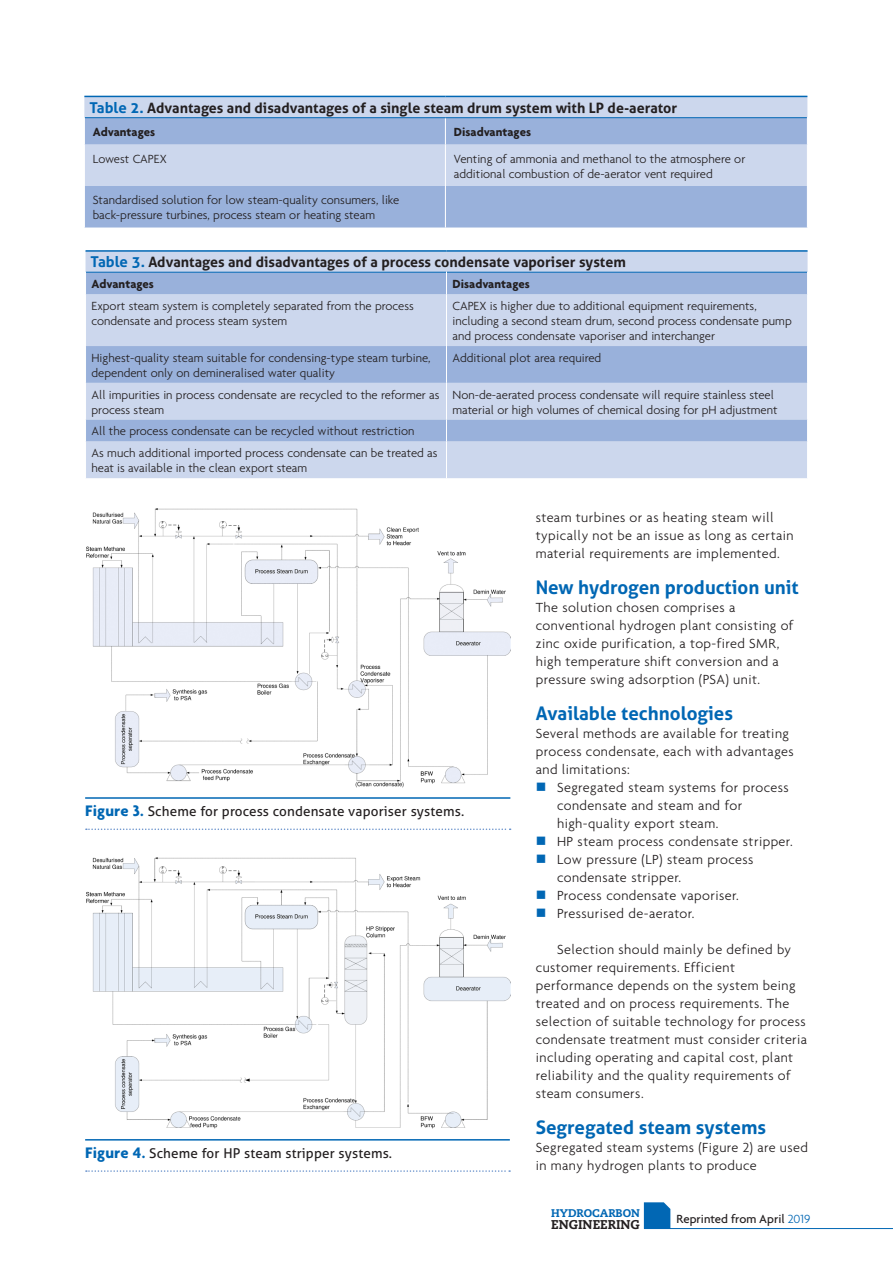
<style>
.page{position:relative;width:893px;height:1263px;background:#fff}
.page>*{position:absolute;margin:0;border:0;box-sizing:border-box;transform-origin:0 0}
.Sub_1{font:700 18.75px "Aller";color:#0167b4}
.Body_Text{font:300 14.25px/18px "Agenda";letter-spacing:.03em;color:#231f20}
.Paragraph_1{font:300 14.25px/18px "Agenda";letter-spacing:.03em;color:#231f20}
.Table_Heading{font:700 14.25px "Aller";color:#231f20}
.t1{font:13.5px "Aller";letter-spacing:.01em;color:#231f20}
.Table_Text{font:300 12.75px/15px "Agenda";color:#231f20}
.Table_Text-2{font:700 12.75px "Agenda";color:#231f20}
.t2{font:500 12.75px "Agenda";color:#231f20}
.t3{font:800 12.75px "Caecilia";color:#231f20}
.t4{font:800 11.1px "Caecilia";color:#0167b4}
.s1{font-size:15px;color:#0167b4}
.s2{font-family:"Agenda";font-weight:700;font-size:16.5px;color:#0167b4}
.s3{color:#0167b4}
.s4{font-weight:300;color:#0167b4}
</style>
<div class="page">
<hr style="left:644px;top:1228px;width:249px;height:1px;background:#0167b4">
<svg style="left:644px;top:1202px;width:26px;height:26px"></svg>
<hr style="left:85px;top:797px;width:425px;height:2px;background:#0167b4">
<svg style="left:86px;top:828px;width:425px;height:2px"></svg>
<div style="left:84px;top:97px;width:723px;height:20px;background:#ccd7ed"></div>
<svg style="left:85px;top:118px;width:722px;height:109px;background:#acbfe1"></svg>
<svg style="left:445px;top:118px;width:1px;height:26px"></svg>
<hr style="left:445px;top:144px;width:1px;height:42px;background:#fff">
<hr style="left:445px;top:186px;width:1px;height:41px;background:#fff">
<hr style="left:84px;top:96px;width:361px;height:1px;background:#0167b4">
<hr style="left:445px;top:96px;width:362px;height:1px;background:#0167b4">
<hr style="left:85px;top:117px;width:360px;height:1px;background:#0167b4">
<hr style="left:445px;top:117px;width:362px;height:1px;background:#0167b4">
<div style="left:86px;top:252px;width:721px;height:226px;background:#ccd7ed"></div>
<svg style="left:86px;top:273px;width:721px;height:168px;background:#b4c5e4"></svg>
<hr style="left:86px;top:250px;width:360px;height:2px;background:#0167b4">
<hr style="left:446px;top:250px;width:361px;height:2px;background:#0167b4">
<hr style="left:86px;top:272px;width:360px;height:1px;background:#0167b4">
<hr style="left:447px;top:272px;width:360px;height:1px;background:#0167b4">
<svg style="left:446px;top:272px;width:1px;height:22px"></svg>
<hr style="left:446px;top:294px;width:1px;height:52px;background:#fff">
<hr style="left:446px;top:346px;width:1px;height:37px;background:#fff">
<hr style="left:446px;top:383px;width:1px;height:37px;background:#fff">
<svg style="left:446px;top:420px;width:1px;height:21px"></svg>
<hr style="left:446px;top:441px;width:1px;height:37px;background:#fff">
<img style="left:86px;top:509px;width:424px;height:278px">
<img style="left:86px;top:858px;width:424px;height:271px">
<hr style="left:85px;top:1139px;width:425px;height:1px;background:#0167b4">
<svg style="left:86px;top:1170px;width:424px;height:2px"></svg>
<p class="Table_Heading" style="left:89px;top:99px;width:589px"><span class="s1">Table 2.</span> Advantages and disadvantages of a single steam drum system with LP de-aerator</p>
<p class="Table_Text-2" style="left:93px;top:124px;width:64px">Advantages</p>
<p class="Table_Text-2" style="left:454px;top:124px;width:79px">Disadvantages</p>
<p class="Table_Text" style="left:93px;top:151px;width:75px">Lowest CAPEX</p>
<p class="Table_Text" style="left:454px;top:151px;width:293px">Venting of ammonia and methanol to the atmosphere or additional combustion of de-aerator vent required</p>
<p class="Table_Text" style="left:93px;top:192px;width:308px">Standardised solution for low steam-quality consumers, like back-pressure turbines, process steam or heating steam</p>
<p class="Table_Heading" style="left:91px;top:253px;width:537px"><span class="s1">Table 3.</span> Advantages and disadvantages of a process condensate vaporiser system</p>
<p class="Table_Text-2" style="left:92px;top:276px;width:64px">Advantages</p>
<p class="Table_Text-2" style="left:452px;top:276px;width:79px">Disadvantages</p>
<p class="Table_Text" style="left:92px;top:298px;width:324px">Export steam system is completely separated from the process condensate and process steam system</p>
<p class="Table_Text" style="left:452px;top:298px;width:341px">CAPEX is higher due to additional equipment requirements, including a second steam drum, second process condensate pump and process condensate vaporiser and interchanger</p>
<p class="Table_Text" style="left:92px;top:350px;width:341px">Highest-quality steam suitable for condensing-type steam turbine, dependent only on demineralised water quality</p>
<p class="Table_Text" style="left:452px;top:350px;width:150px">Additional plot area required</p>
<p class="Table_Text" style="left:92px;top:387px;width:350px">All impurities in process condensate are recycled to the reformer as process steam</p>
<p class="Table_Text" style="left:452px;top:387px;width:327px">Non-de-aerated process condensate will require stainless steel material or high volumes of chemical dosing for pH adjustment</p>
<p class="Table_Text" style="left:92px;top:424px;width:324px">All the process condensate can be recycled without restriction</p>
<p class="Table_Text" style="left:92px;top:445px;width:348px">As much additional imported process condensate can be treated as heat is available in the clean export steam</p>
<p class="t1" style="left:85px;top:803px;width:381px"><span class="s2">Figure 3.</span> Scheme for process condensate vaporiser systems.</p>
<p class="t1" style="left:85px;top:1144px;width:309px"><span class="s2">Figure 4.</span> Scheme for HP steam stripper systems.</p>
<p class="Body_Text" style="left:536px;top:508px;width:259px">steam turbines or as heating steam will typically not be an issue as long as certain material requirements are implemented.</p>
<p class="Sub_1" style="left:536px;top:576px;width:264px">New hydrogen production unit</p>
<p class="Paragraph_1" style="left:536px;top:598px;width:259px">The solution chosen comprises a conventional hydrogen plant consisting of zinc oxide purification, a top-fired SMR, high temperature shift conversion and a pressure swing adsorption (PSA) unit.</p>
<p class="Sub_1" style="left:536px;top:702px;width:199px">Available technologies</p>
<p class="Paragraph_1" style="left:536px;top:724px;width:260px">Several methods are available for treating process condensate, each with advantages and limitations:</p>
<p class="Body_Text" style="left:557px;top:778px;width:233px;text-indent:-21px"><span class="s3">■</span> Segregated steam systems for process condensate and steam and for high-quality export steam.</p>
<p class="Body_Text" style="left:536px;top:832px;width:258px"><span class="s3">■</span> HP steam process condensate stripper.</p>
<p class="Body_Text" style="left:557px;top:850px;width:198px;text-indent:-21px"><span class="s3">■</span> Low pressure (LP) steam process condensate stripper.</p>
<p class="Body_Text" style="left:536px;top:886px;width:204px"><span class="s3">■</span> Process condensate vaporiser.</p>
<p class="Body_Text" style="left:536px;top:904px;width:160px"><span class="s3">■</span> Pressurised de-aerator.</p>
<p class="Body_Text" style="left:536px;top:940px;width:273px;text-indent:21px">Selection should mainly be defined by customer requirements. Efficient performance depends on the system being treated and on process requirements. The selection of suitable technology for process condensate treatment must consider criteria including operating and capital cost, plant reliability and the quality requirements of steam consumers.</p>
<p class="Sub_1" style="left:536px;top:1116px;width:232px">Segregated steam systems</p>
<p class="Paragraph_1" style="left:536px;top:1138px;width:274px">Segregated steam systems (Figure 2) are used in many hydrogen plants to produce</p>
<p class="t4" style="left:551px;top:1207px;width:90px">HYDROCARBON</p>
<p class="t3" style="left:551px;top:1216px;width:90px">ENGINEERING</p>
<p class="t2" style="left:676px;top:1211px;width:136px">Reprinted from April <span class="s4">2019</span></p>
</div>
